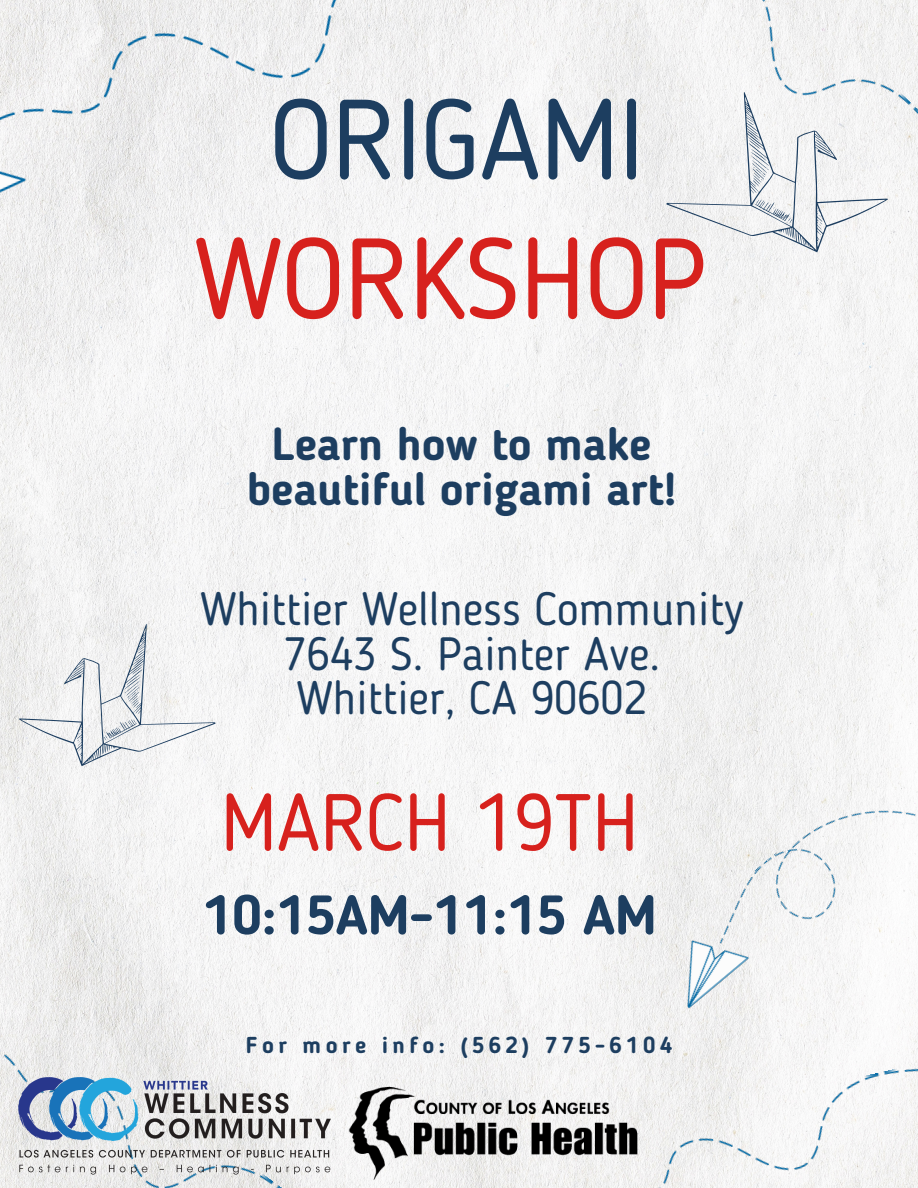
<style>
.page{position:relative;width:918px;height:1188px;background:#fff}
.page>*{position:absolute;margin:0;border:0;box-sizing:border-box;transform-origin:0 0}
.t1{font:112.8px "Blogger Sans";color:#d7211d}
.t2{font:111.75px "Blogger Sans";color:#1d3e60}
.t3{font:79.5px "Blogger Sans";color:#d7211d}
.t4{font:700 54.75px "Blogger Sans";color:#1d3e60}
.t5{font:46.35px/44.7px "Blogger Sans";color:#1d3e60;text-align:center}
.t6{font:700 45.75px/44.2px "Blogger Sans";color:#1d3e60;text-align:center}
.t7{font:700 22.8px "Blogger Sans";letter-spacing:.19em;color:#1d3e60}
</style>
<div class="page">
<img style="left:0;top:246px;width:918px;height:942px">
<svg style="left:19px;top:624px;width:197px;height:142px"></svg>
<svg style="left:667px;top:246px;width:221px;height:6px"></svg>
<img style="left:648px;top:760px;width:270px;height:261px">
<img style="left:0;top:936px;width:334px;height:252px">
<img style="left:472px;top:1055px;width:446px;height:133px">
<img style="left:0;top:0;width:555px;height:251px">
<img style="left:521px;top:0;width:397px;height:246px">
<img style="left:18px;top:1077px;width:316px;height:97px">
<img style="left:342px;top:1083px;width:306px;height:105px">
<h4 class="t2" style="left:270px;top:94px;width:376px">ORIGAMI</h4>
<p class="t1" style="left:195px;top:232px;width:514px">WORKSHOP</p>
<h1 class="t6" style="left:247px;top:426px;width:431px">Learn how to make beautiful origami art!</h1>
<h5 class="t5" style="left:200px;top:591px;width:545px">Whittier Wellness Community<br>7643 S. Painter Ave.<br>Whittier, CA 90602</h5>
<p class="t3" style="left:221px;top:790px;width:419px">MARCH 19TH</p>
<p class="t4" style="left:203px;top:892px;width:455px">10:15AM-11:15 AM</p>
<h1 class="t7" style="left:246px;top:1035px;width:428px">For more info: (562) 775-6104</h1>
</div>
